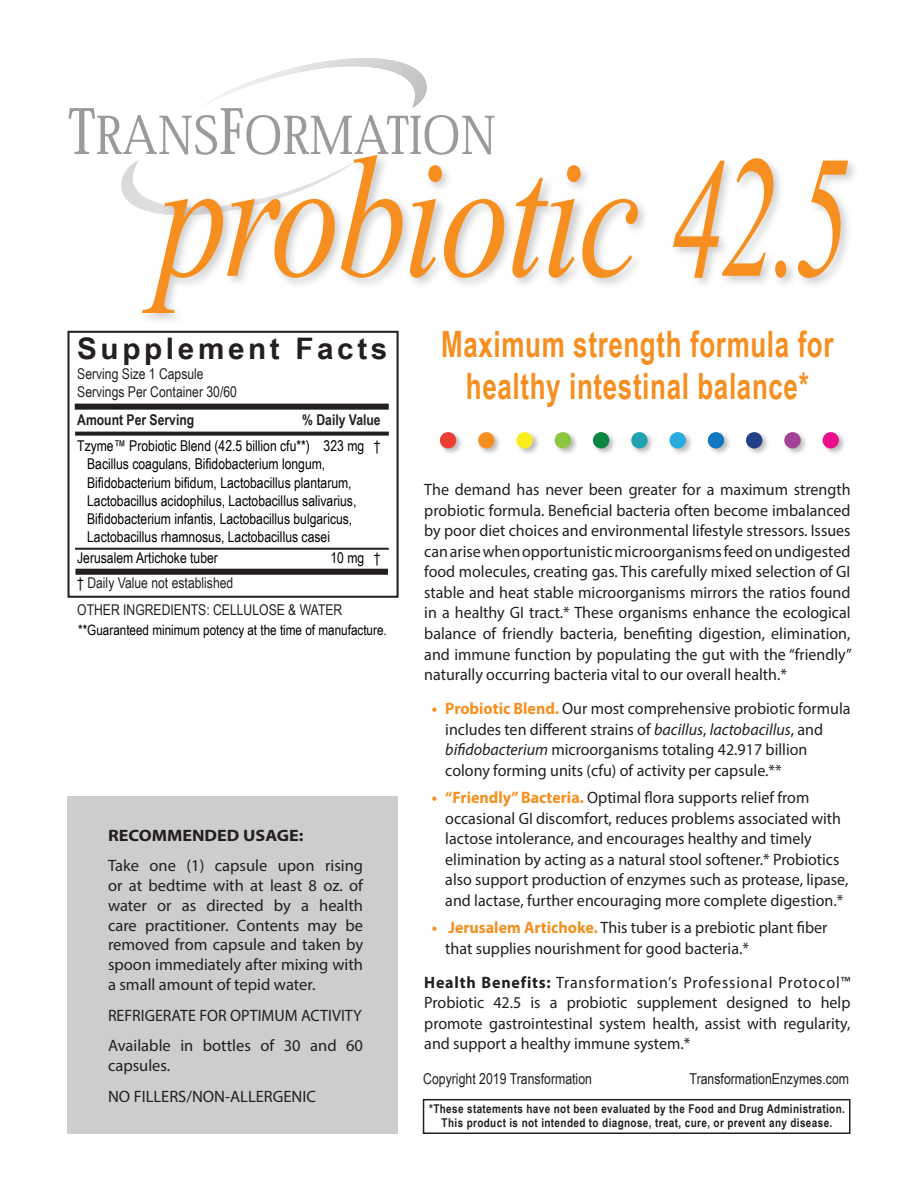
<style>
.page{position:relative;width:918px;height:1188px;background:#fff}
.page>*{position:absolute;margin:0;border:0;box-sizing:border-box;transform-origin:0 0}
.t1{font:italic 174px "Times New Roman";letter-spacing:-.02em;color:#f68f20;scale:.8 1}
.subhead{font:700 36.3px/42px "Arial Narrow";letter-spacing:.02em;color:#f68f20;text-align:center;scale:.87 1}
.t2{font:700 29.7px "Arial Narrow";letter-spacing:.1em;color:#231f20;scale:1.22 1}
.paragraphs{font:16.5px/20.5px "Myriad Pro";color:#231f20}
.dosage_text{font:16.5px/19.8px "Myriad Pro";color:#231f20;text-align:justify}
.dosage_header{font:700 16.5px "Myriad Pro";color:#231f20;scale:1.1 1}
.t3{font:15px "Arial Narrow";color:#231f20}
.t4{font:14.85px/18.1px "Arial Narrow";color:#000}
.t5{font:14.85px "Arial Narrow";color:#231f20}
.t6{font:700 14.85px "Arial Narrow";color:#231f20}
.t7{font:14.25px "Arial Narrow";color:#000}
.t8{font:700 12.15px/13.5px "Arial Narrow";letter-spacing:.03em;color:#231f20;text-align:center}
.s1{color:#000}
.s2{font-weight:700;color:#f68f20}
.s3{font-style:italic}
.s4{font-weight:700}
</style>
<div class="page">
<div style="left:822px;top:431px;width:24px;height:25px;background:#231f20;opacity:.3"></div>
<div style="left:823px;top:432px;width:16px;height:16px;background:#eb0f8e;border-radius:50%"></div>
<div style="left:783px;top:431px;width:25px;height:25px;background:#231f20;opacity:.3"></div>
<div style="left:784px;top:432px;width:17px;height:16px;background:#a44499;border-radius:50%"></div>
<div style="left:745px;top:431px;width:25px;height:25px;background:#231f20;opacity:.3"></div>
<div style="left:746px;top:432px;width:16px;height:16px;background:#234088;border-radius:50%"></div>
<div style="left:707px;top:431px;width:25px;height:25px;background:#231f20;opacity:.3"></div>
<div style="left:708px;top:432px;width:16px;height:16px;background:#1078bf;border-radius:50%"></div>
<div style="left:668px;top:431px;width:25px;height:25px;background:#231f20;opacity:.3"></div>
<div style="left:669px;top:432px;width:17px;height:16px;background:#29aae1;border-radius:50%"></div>
<div style="left:630px;top:431px;width:25px;height:25px;background:#231f20;opacity:.3"></div>
<div style="left:631px;top:432px;width:17px;height:16px;background:#21a1b1;border-radius:50%"></div>
<div style="left:592px;top:431px;width:25px;height:25px;background:#231f20;opacity:.3"></div>
<div style="left:593px;top:432px;width:16px;height:16px;background:#0b8542;border-radius:50%"></div>
<div style="left:554px;top:431px;width:25px;height:25px;background:#231f20;opacity:.3"></div>
<div style="left:555px;top:432px;width:16px;height:16px;background:#8bc640;border-radius:50%"></div>
<div style="left:515px;top:431px;width:25px;height:25px;background:#231f20;opacity:.3"></div>
<div style="left:516px;top:432px;width:17px;height:16px;background:#f8ee1d;border-radius:50%"></div>
<div style="left:477px;top:431px;width:25px;height:25px;background:#231f20;opacity:.3"></div>
<div style="left:478px;top:432px;width:17px;height:16px;background:#f68f20;border-radius:50%"></div>
<div style="left:439px;top:431px;width:25px;height:25px;background:#231f20;opacity:.3"></div>
<div style="left:440px;top:432px;width:16px;height:16px;background:#ee3e34;border-radius:50%"></div>
<div style="left:423px;top:1099px;width:427px;height:35px;border:2px solid #231f20"></div>
<svg style="left:68px;top:58px;width:427px;height:150px"></svg>
<div style="left:68px;top:796px;width:330px;height:338px;background:#cdcccf"></div>
<div style="left:139px;top:152px;width:721px;height:173px;background:#231f20;opacity:.23"></div>
<div style="left:68px;top:331px;width:331px;height:267px;border:2px solid #231f20"></div>
<div style="left:75px;top:404px;width:314px;height:6px;background:#231f20"></div>
<svg style="left:75px;top:432px;width:314px;height:4px"></svg>
<div style="left:75px;top:569px;width:313px;height:6px;background:#231f20"></div>
<hr style="left:75px;top:548px;width:314px;height:2px;background:#231f20">
<p class="t1" style="left:157px;top:98px;width:868px">probiotic 42.5</p>
<p class="t2" style="left:77px;top:326px;width:256px">Supplement Facts</p>
<p class="t5" style="left:77px;top:363px;width:128px">Serving Size 1 Capsule</p>
<p class="t5" style="left:77px;top:381px;width:161px">Servings Per Container 30/60</p>
<p class="t6" style="left:77px;top:409px;width:119px">Amount Per Serving</p>
<p class="t6" style="left:302px;top:409px;width:80px">% Daily Value</p>
<p class="t4" style="left:77px;top:436px;width:305px">Tzyme™ Probiotic Blend (42.5 billion cfu**) 323 mg †</p>
<p class="t4" style="left:87px;top:455px;width:271px">Bacillus coagulans, Bifidobacterium longum, Bifidobacterium bifidum, Lactobacillus plantarum, Lactobacillus acidophilus, Lactobacillus salivarius, Bifidobacterium infantis, Lactobacillus bulgaricus, Lactobacillus rhamnosus, Lactobacillus casei</p>
<p class="t4" style="left:77px;top:548px;width:142px">Jerusalem Artichoke tuber</p>
<p class="t4" style="left:330px;top:548px;width:52px">10 mg †</p>
<p class="t5" style="left:77px;top:572px;width:158px"><span class="s1">†</span> Daily Value not established</p>
<p class="t5" style="left:77px;top:598px;width:267px">OTHER INGREDIENTS: CELLULOSE &amp; WATER</p>
<p class="t7" style="left:78px;top:620px;width:310px">**Guaranteed minimum potency at the time of manufacture.</p>
<p class="dosage_header" style="left:108px;top:824px;width:179px">RECOMMENDED USAGE:</p>
<p class="dosage_text" style="left:108px;top:856px;width:257px">Take one (1) capsule upon rising or at bedtime with at least 8 oz. of water or as directed by a health care practitioner. Contents may be removed from capsule and taken by spoon immediately after mixing with a small amount of tepid water.</p>
<p class="dosage_text" style="left:108px;top:1005px;width:255px">REFRIGERATE FOR OPTIMUM ACTIVITY</p>
<p class="dosage_text" style="left:108px;top:1036px;width:257px">Available in bottles of 30 and 60 capsules.</p>
<p class="dosage_text" style="left:108px;top:1086px;width:210px">NO FILLERS/NON-ALLERGENIC</p>
<p class="subhead" style="left:441px;top:321px;width:453px">Maximum strength formula for healthy intestinal balance*</p>
<p class="paragraphs" style="left:424px;top:479px;width:429px;text-align:justify">The demand has never been greater for a maximum strength probiotic formula. Beneficial bacteria often become imbalanced by poor diet choices and environmental lifestyle stressors. Issues can arise when opportunistic microorganisms feed on undigested food molecules, creating gas. This carefully mixed selection of GI stable and heat stable microorganisms mirrors the ratios found in a healthy GI tract.* These organisms enhance the ecological balance of friendly bacteria, benefiting digestion, elimination, and immune function by populating the gut with the “friendly” naturally occurring bacteria vital to our overall health.*</p>
<p class="paragraphs" style="left:445px;top:698px;width:407px;text-indent:-14px"><span class="s2">• Probiotic Blend.</span> Our most comprehensive probiotic formula includes ten different strains of <span class="s3">bacillus</span>, <span class="s3">lactobacillus</span>, and <span class="s3">bifidobacterium</span> microorganisms totaling 42.917 billion colony forming units (cfu) of activity per capsule.**</p>
<p class="paragraphs" style="left:445px;top:787px;width:405px;text-indent:-14px"><span class="s2">• “Friendly” Bacteria.</span> Optimal flora supports relief from occasional GI discomfort, reduces problems associated with lactose intolerance, and encourages healthy and timely elimination by acting as a natural stool softener.* Probiotics also support production of enzymes such as protease, lipase, and lactase, further encouraging more complete digestion.*</p>
<p class="paragraphs" style="left:445px;top:917px;width:384px;text-indent:-14px"><span class="s2">• Jerusalem Artichoke.</span> This tuber is a prebiotic plant fiber that supplies nourishment for good bacteria.*</p>
<p class="paragraphs" style="left:424px;top:972px;width:428px;text-align:justify"><span class="s4">Health Benefits:</span> Transformation’s Professional Protocol™ Probiotic 42.5 is a probiotic supplement designed to help promote gastrointestinal system health, assist with regularity, and support a healthy immune system.*</p>
<p class="t3" style="left:423px;top:1068px;width:170px">Copyright 2019 Transformation</p>
<p class="t3" style="left:690px;top:1068px;width:161px">TransformationEnzymes.com</p>
<p class="t8" style="left:429px;top:1102px;width:417px">*These statements have not been evaluated by the Food and Drug Administration.<br>This product is not intended to diagnose, treat, cure, or prevent any disease.</p>
</div>
